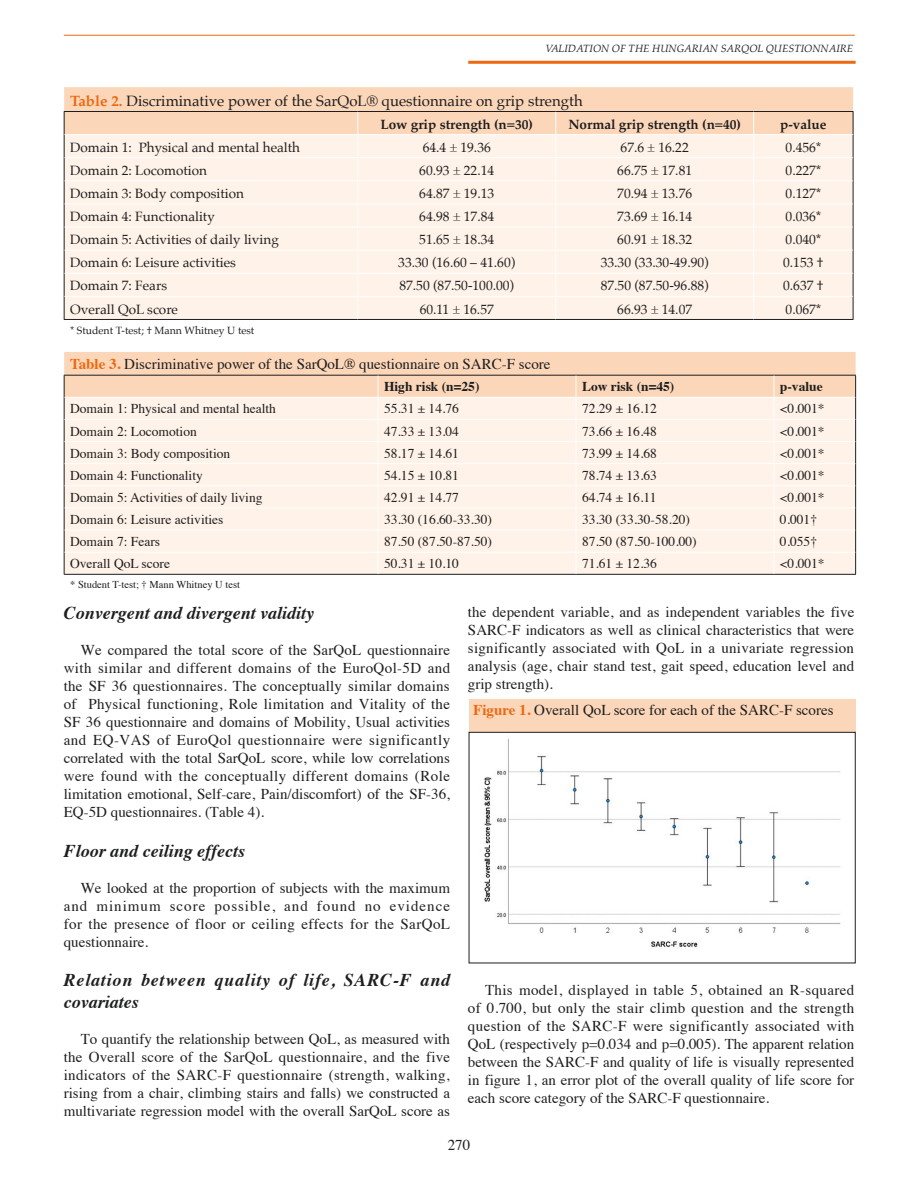
<style>
.page{position:relative;width:918px;height:1188px;background:#fff}
.page>*{position:absolute;margin:0;border:0;box-sizing:border-box;transform-origin:0 0}
.t1{font:italic 700 18px "Times";color:#1d1e1f}
.t2{font:italic 700 18px/21.6px "Times";letter-spacing:.045em;color:#1d1e1f}
.t3{font:15px/18px "Times";color:#1d1e1f;text-align:justify}
.t4{font:15px "Palatino";color:#1d1e1f}
.t5{font:13.5px "Times";color:#1d1e1f}
.t6{font:13.5px "Palatino";color:#1d1e1f}
.t7{font:700 13.5px "Palatino";color:#1d1e1f}
.t8{font:700 13.5px "Times";color:#1d1e1f}
.t9{font:italic 10.5px "Palatino";color:#1d1e1f}
.t10{font:10.5px "Palatino";color:#1d1e1f}
.t11{font:10.5px "Times";color:#1d1e1f}
.s1{font-weight:700;color:#ec6911}
</style>
<div class="page">
<hr style="left:64px;top:35px;width:791px;height:1px;background:#ec6911">
<hr style="left:468px;top:61px;width:388px;height:3px;background:#ec6911">
<hr style="left:64px;top:319px;width:294px;height:1px;background:#1d1e1f">
<hr style="left:358px;top:319px;width:198px;height:1px;background:#1d1e1f">
<hr style="left:556px;top:319px;width:198px;height:1px;background:#1d1e1f">
<hr style="left:754px;top:319px;width:99px;height:1px;background:#1d1e1f">
<svg style="left:64px;top:87px;width:790px;height:232px;background:#fcebdd"></svg>
<hr style="left:64px;top:574px;width:314px;height:1px;background:#1d1e1f">
<hr style="left:378px;top:574px;width:198px;height:1px;background:#1d1e1f">
<hr style="left:576px;top:574px;width:198px;height:1px;background:#1d1e1f">
<hr style="left:774px;top:574px;width:82px;height:1px;background:#1d1e1f">
<svg style="left:64px;top:352px;width:792px;height:222px;background:#fcebdd"></svg>
<div style="left:469px;top:699px;width:386px;height:33px;background:#fcd6b8"></div>
<img style="left:484px;top:738px;width:357px;height:209px">
<div style="left:469px;top:732px;width:387px;height:231px;border:1px solid #1d1e1f"></div>
<p class="t9" style="left:546px;top:40px;width:309px">VALIDATION OF THE HUNGARIAN SARQOL QUESTIONNAIRE</p>
<p class="t4" style="left:70px;top:88px;width:514px"><span class="s1">Table 2.</span> Discriminative power of the SarQoL® questionnaire on grip strength</p>
<p class="t7" style="left:380px;top:112px;width:154px">Low grip strength (n=30)</p>
<p class="t7" style="left:568px;top:112px;width:174px">Normal grip strength (n=40)</p>
<p class="t7" style="left:780px;top:112px;width:48px">p-value</p>
<p class="t6" style="left:70px;top:136px;width:231px">Domain 1: Physical and mental health</p>
<p class="t6" style="left:423px;top:136px;width:70px">64.4 ± 19.36</p>
<p class="t6" style="left:621px;top:136px;width:70px">67.6 ± 16.22</p>
<p class="t6" style="left:786px;top:136px;width:37px">0.456*</p>
<p class="t6" style="left:70px;top:159px;width:138px">Domain 2: Locomotion</p>
<p class="t6" style="left:419px;top:159px;width:76px">60.93 ± 22.14</p>
<p class="t6" style="left:617px;top:159px;width:76px">66.75 ± 17.81</p>
<p class="t6" style="left:786px;top:159px;width:37px">0.227*</p>
<p class="t6" style="left:70px;top:182px;width:175px">Domain 3: Body composition</p>
<p class="t6" style="left:419px;top:182px;width:76px">64.87 ± 19.13</p>
<p class="t6" style="left:617px;top:182px;width:76px">70.94 ± 13.76</p>
<p class="t6" style="left:786px;top:182px;width:37px">0.127*</p>
<p class="t6" style="left:70px;top:205px;width:146px">Domain 4: Functionality</p>
<p class="t6" style="left:419px;top:205px;width:76px">64.98 ± 17.84</p>
<p class="t6" style="left:617px;top:205px;width:76px">73.69 ± 16.14</p>
<p class="t6" style="left:786px;top:205px;width:37px">0.036*</p>
<p class="t6" style="left:70px;top:228px;width:210px">Domain 5: Activities of daily living</p>
<p class="t6" style="left:419px;top:228px;width:76px">51.65 ± 18.34</p>
<p class="t6" style="left:617px;top:228px;width:76px">60.91 ± 18.32</p>
<p class="t6" style="left:786px;top:228px;width:37px">0.040*</p>
<p class="t6" style="left:70px;top:251px;width:167px">Domain 6: Leisure activities</p>
<p class="t6" style="left:398px;top:251px;width:118px">33.30 (16.60 – 41.60)</p>
<p class="t6" style="left:601px;top:251px;width:109px">33.30 (33.30-49.90)</p>
<p class="t6" style="left:783px;top:251px;width:42px">0.153 †</p>
<p class="t6" style="left:70px;top:275px;width:98px">Domain 7: Fears</p>
<p class="t6" style="left:399px;top:275px;width:116px">87.50 (87.50-100.00)</p>
<p class="t6" style="left:601px;top:275px;width:109px">87.50 (87.50-96.88)</p>
<p class="t6" style="left:783px;top:275px;width:42px">0.637 †</p>
<p class="t6" style="left:70px;top:298px;width:109px">Overall QoL score</p>
<p class="t6" style="left:420px;top:298px;width:76px">60.11 ± 16.57</p>
<p class="t6" style="left:617px;top:298px;width:76px">66.93 ± 14.07</p>
<p class="t6" style="left:786px;top:298px;width:37px">0.067*</p>
<p class="t10" style="left:70px;top:322px;width:186px">* Student T-test; † Mann Whitney U test</p>
<p class="t3" style="left:70px;top:354px;width:482px"><span class="s1">Table 3.</span> Discriminative power of the SarQoL® questionnaire on SARC-F score</p>
<p class="t8" style="left:384px;top:374px;width:97px">High risk (n=25)</p>
<p class="t8" style="left:582px;top:374px;width:94px">Low risk (n=45)</p>
<p class="t8" style="left:780px;top:374px;width:44px">p-value</p>
<p class="t5" style="left:70px;top:396px;width:207px">Domain 1: Physical and mental health</p>
<p class="t5" style="left:384px;top:396px;width:76px">55.31 ± 14.76</p>
<p class="t5" style="left:582px;top:396px;width:76px">72.29 ± 16.12</p>
<p class="t5" style="left:780px;top:396px;width:46px">&lt;0.001*</p>
<p class="t5" style="left:70px;top:418px;width:128px">Domain 2: Locomotion</p>
<p class="t5" style="left:384px;top:418px;width:76px">47.33 ± 13.04</p>
<p class="t5" style="left:582px;top:418px;width:76px">73.66 ± 16.48</p>
<p class="t5" style="left:780px;top:418px;width:46px">&lt;0.001*</p>
<p class="t5" style="left:70px;top:441px;width:162px">Domain 3: Body composition</p>
<p class="t5" style="left:384px;top:441px;width:76px">58.17 ± 14.61</p>
<p class="t5" style="left:582px;top:441px;width:76px">73.99 ± 14.68</p>
<p class="t5" style="left:780px;top:441px;width:46px">&lt;0.001*</p>
<p class="t5" style="left:70px;top:463px;width:134px">Domain 4: Functionality</p>
<p class="t5" style="left:384px;top:463px;width:76px">54.15 ± 10.81</p>
<p class="t5" style="left:582px;top:463px;width:76px">78.74 ± 13.63</p>
<p class="t5" style="left:780px;top:463px;width:46px">&lt;0.001*</p>
<p class="t5" style="left:70px;top:485px;width:194px">Domain 5: Activities of daily living</p>
<p class="t5" style="left:384px;top:485px;width:76px">42.91 ± 14.77</p>
<p class="t5" style="left:582px;top:485px;width:76px">64.74 ± 16.11</p>
<p class="t5" style="left:780px;top:485px;width:46px">&lt;0.001*</p>
<p class="t5" style="left:70px;top:507px;width:155px">Domain 6: Leisure activities</p>
<p class="t5" style="left:384px;top:507px;width:109px">33.30 (16.60-33.30)</p>
<p class="t5" style="left:582px;top:507px;width:109px">33.30 (33.30-58.20)</p>
<p class="t5" style="left:780px;top:507px;width:39px">0.001†</p>
<p class="t5" style="left:70px;top:529px;width:91px">Domain 7: Fears</p>
<p class="t5" style="left:384px;top:529px;width:109px">87.50 (87.50-87.50)</p>
<p class="t5" style="left:582px;top:529px;width:116px">87.50 (87.50-100.00)</p>
<p class="t5" style="left:780px;top:529px;width:39px">0.055†</p>
<p class="t5" style="left:70px;top:551px;width:101px">Overall QoL score</p>
<p class="t5" style="left:384px;top:551px;width:76px">50.31 ± 10.10</p>
<p class="t5" style="left:582px;top:551px;width:76px">71.61 ± 12.36</p>
<p class="t5" style="left:780px;top:551px;width:46px">&lt;0.001*</p>
<p class="t11" style="left:70px;top:575px;width:171px">* Student T-test; † Mann Whitney U test</p>
<p class="t1" style="left:64px;top:596px;width:252px">Convergent and divergent validity</p>
<p class="t3" style="left:64px;top:640px;width:388px;text-indent:17px">We compared the total score of the SarQoL questionnaire with similar and different domains of the EuroQol-5D and the SF 36 questionnaires. The conceptually similar domains of Physical functioning, Role limitation and Vitality of the SF 36 questionnaire and domains of Mobility, Usual activities and EQ-VAS of EuroQol questionnaire were significantly correlated with the total SarQoL score, while low correlations were found with the conceptually different domains (Role limitation emotional, Self-care, Pain/discomfort) of the SF-36, EQ-5D questionnaires. (Table 4).</p>
<p class="t1" style="left:64px;top:834px;width:183px">Floor and ceiling effects</p>
<p class="t3" style="left:64px;top:877px;width:388px;text-indent:17px">We looked at the proportion of subjects with the maximum and minimum score possible, and found no evidence for the presence of floor or ceiling effects for the SarQoL questionnaire.</p>
<p class="t2" style="left:64px;top:968px;width:388px">Relation between quality of life, SARC-F and covariates</p>
<p class="t3" style="left:64px;top:1029px;width:388px;text-indent:17px">To quantify the relationship between QoL, as measured with the Overall score of the SarQoL questionnaire, and the five indicators of the SARC-F questionnaire (strength, walking, rising from a chair, climbing stairs and falls) we constructed a multivariate regression model with the overall SarQoL score as</p>
<p class="t3" style="left:468px;top:602px;width:388px">the dependent variable, and as independent variables the five SARC-F indicators as well as clinical characteristics that were significantly associated with QoL in a univariate regression analysis (age, chair stand test, gait speed, education level and grip strength).</p>
<p class="t3" style="left:473px;top:700px;width:362px"><span class="s1">Figure 1.</span> Overall QoL score for each of the SARC-F scores</p>
<p class="t3" style="left:468px;top:980px;width:388px;text-indent:17px">This model, displayed in table 5, obtained an R-squared of 0.700, but only the stair climb question and the strength question of the SARC-F were significantly associated with QoL (respectively p=0.034 and p=0.005). The apparent relation between the SARC-F and quality of life is visually represented in figure 1, an error plot of the overall quality of life score for each score category of the SARC-F questionnaire.</p>
<p class="t3" style="left:448px;top:1135px;width:24px">270</p>
</div>
